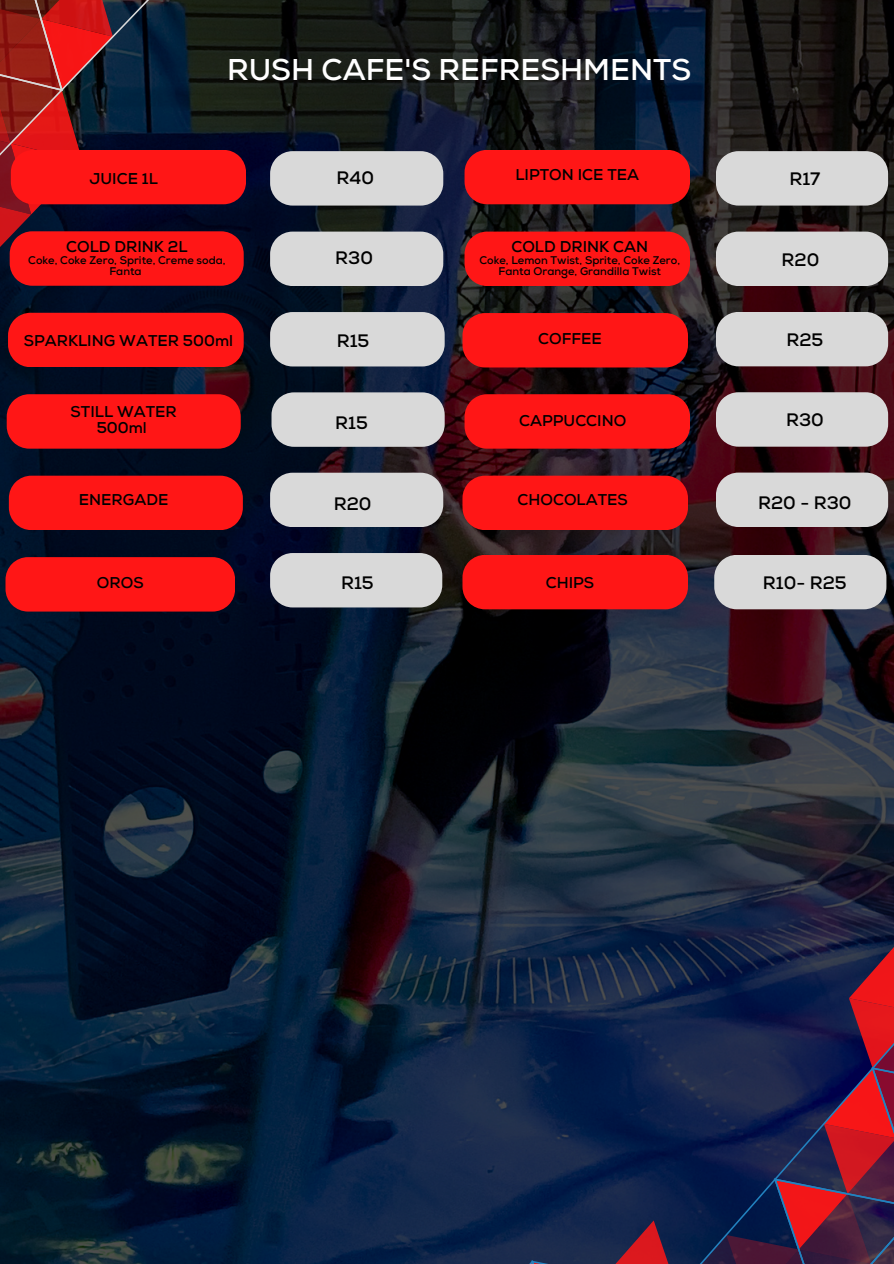
<style>
.page{position:relative;width:894px;height:1264px;background:#fff}
.page>*{position:absolute;margin:0;border:0;box-sizing:border-box;transform-origin:0 0}
.t1{font:700 30px "Nexa";color:#fff}
.t2{font:700 18px "Nexa";color:#000}
.t3{font:700 15.6px/15.8px "Nexa";color:#000;text-align:center}
.t4{font:700 11.1px/11.1px "Nexa";color:#000;text-align:center}
</style>
<div class="page">
<img style="left:0;top:0;width:893px;height:1263px">
<svg style="left:409px;top:887px;width:484px;height:377px;background:#222345"></svg>
<div style="left:9px;top:475px;width:234px;height:55px;background:#ff1616"></div>
<svg style="left:0;top:0;width:246px;height:286px;background:#831920"></svg>
<div style="left:8px;top:313px;width:236px;height:54px;background:#ff1616"></div>
<div style="left:7px;top:394px;width:234px;height:54px;background:#ff1616"></div>
<div style="left:6px;top:557px;width:229px;height:54px;background:#ff1616"></div>
<div style="left:270px;top:151px;width:173px;height:54px;background:#d9d9d9"></div>
<div style="left:270px;top:231px;width:173px;height:55px;background:#d9d9d9"></div>
<div style="left:270px;top:312px;width:174px;height:54px;background:#d9d9d9"></div>
<svg style="left:271px;top:392px;width:173px;height:55px;background:#cdcdce"></svg>
<div style="left:270px;top:472px;width:173px;height:55px;background:#d9d9d9"></div>
<div style="left:270px;top:553px;width:172px;height:54px;background:#d9d9d9"></div>
<div style="left:464px;top:150px;width:225px;height:54px;background:#ff1616"></div>
<div style="left:464px;top:231px;width:225px;height:55px;background:#ff1616"></div>
<div style="left:462px;top:313px;width:225px;height:54px;background:#ff1616"></div>
<div style="left:464px;top:394px;width:225px;height:54px;background:#ff1616"></div>
<div style="left:462px;top:475px;width:225px;height:55px;background:#ff1616"></div>
<div style="left:462px;top:555px;width:225px;height:54px;background:#ff1616"></div>
<div style="left:715px;top:151px;width:172px;height:54px;background:#d9d9d9"></div>
<svg style="left:715px;top:231px;width:172px;height:55px;background:#cecece"></svg>
<div style="left:715px;top:312px;width:172px;height:54px;background:#d9d9d9"></div>
<div style="left:715px;top:392px;width:172px;height:54px;background:#d9d9d9"></div>
<svg style="left:715px;top:472px;width:172px;height:55px;background:#cfcccd"></svg>
<div style="left:714px;top:555px;width:172px;height:54px;background:#d9d9d9"></div>
<p class="t1" style="left:227px;top:52px;width:465px">RUSH CAFE'S REFRESHMENTS</p>
<h3 class="t3" style="left:89px;top:171px;width:70px">JUICE 1L</h3>
<h1 class="t2" style="left:336px;top:167px;width:39px">R40</h1>
<h2 class="t3" style="left:515px;top:168px;width:125px">LIPTON ICE TEA</h2>
<h2 class="t2" style="left:789px;top:168px;width:32px">R17</h2>
<p class="t3" style="left:66px;top:239px;width:123px">COLD DRINK 2L</p>
<p class="t4" style="left:28px;top:255px;width:199px">Coke, Coke Zero, Sprite, Creme soda,<br>Fanta</p>
<h3 class="t2" style="left:335px;top:247px;width:39px">R30</h3>
<h3 class="t3" style="left:511px;top:239px;width:138px">COLD DRINK CAN</h3>
<h2 class="t4" style="left:479px;top:255px;width:202px">Coke, Lemon Twist, Sprite, Coke Zero,<br>Fanta Orange, Grandilla Twist</h2>
<h3 class="t2" style="left:781px;top:249px;width:39px">R20</h3>
<h4 class="t3" style="left:24px;top:333px;width:211px">SPARKLING WATER 500ml</h4>
<h2 class="t2" style="left:336px;top:330px;width:34px">R15</h2>
<h2 class="t3" style="left:538px;top:331px;width:65px">COFFEE</h2>
<h2 class="t2" style="left:786px;top:329px;width:38px">R25</h2>
<h2 class="t3" style="left:71px;top:404px;width:108px">STILL WATER<br>500ml</h2>
<p class="t2" style="left:335px;top:412px;width:34px">R15</p>
<h4 class="t3" style="left:519px;top:413px;width:109px">CAPPUCCINO</h4>
<h3 class="t2" style="left:785px;top:409px;width:39px">R30</h3>
<h2 class="t3" style="left:79px;top:492px;width:91px">ENERGADE</h2>
<p class="t2" style="left:334px;top:493px;width:39px">R20</p>
<h3 class="t3" style="left:517px;top:492px;width:112px">CHOCOLATES</h3>
<h2 class="t2" style="left:757px;top:491px;width:95px">R20 - R30</h2>
<h2 class="t3" style="left:97px;top:575px;width:48px">OROS</h2>
<h2 class="t2" style="left:341px;top:572px;width:34px">R15</h2>
<h3 class="t3" style="left:545px;top:575px;width:50px">CHIPS</h3>
<h3 class="t2" style="left:762px;top:572px;width:85px">R10- R25</h3>
</div>
